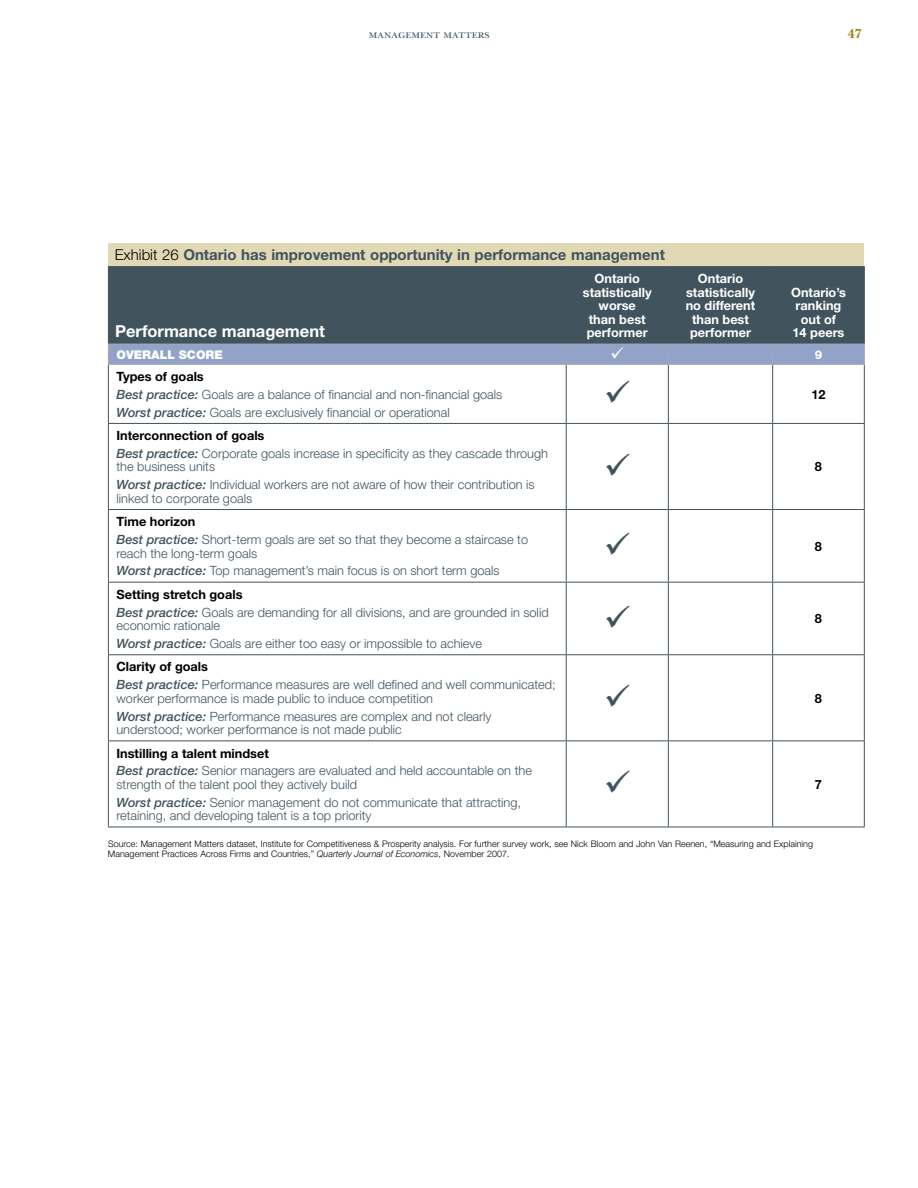
<style>
.page{position:relative;width:918px;height:1188px;background:#fff}
.page>*{position:absolute;margin:0;border:0;box-sizing:border-box;transform-origin:0 0}
.t1{font:700 16.5px "Helvetica Neue";color:#fff}
.t2{font:700 15px "Helvetica Neue";color:#41535d}
.t3{font:700 13.5px "New Baskerville";color:#9c7d0d}
.t4{font:300 12.75px/17.9px "Helvetica Neue";color:#41535d}
.t5{font:700 12.75px/13.5px "Helvetica Neue";color:#fff;text-align:center}
.t6{font:700 12.75px "Helvetica Neue";color:#000}
.t7{font:12px "New Baskerville SC";color:#41535d}
.t8{font:900 12px "Helvetica Neue";color:#fff}
.t9{font:800 12px "Helvetica Neue";color:#fff}
.t10{font:300 9px/10.8px "Helvetica Neue";color:#000}
.s1{font-weight:300;color:#000}
.s2{font-weight:700;color:#000}
.s3{font-weight:500;font-style:italic}
.s4{font-style:italic}
</style>
<div class="page">
<div style="left:109px;top:267px;width:755px;height:77px;background:#41535d"></div>
<hr style="left:108px;top:266px;width:458px;height:1px;background:#41535d">
<hr style="left:108px;top:267px;width:1px;height:77px;background:#41535d">
<hr style="left:566px;top:266px;width:102px;height:1px;background:#41535d">
<hr style="left:566px;top:267px;width:1px;height:77px;background:#41535d">
<hr style="left:668px;top:266px;width:105px;height:1px;background:#41535d">
<hr style="left:668px;top:267px;width:1px;height:77px;background:#41535d">
<hr style="left:773px;top:266px;width:92px;height:1px;background:#41535d">
<hr style="left:772px;top:267px;width:1px;height:77px;background:#41535d">
<hr style="left:864px;top:267px;width:1px;height:77px;background:#41535d">
<hr style="left:108px;top:365px;width:1px;height:58px;background:#41535d">
<hr style="left:566px;top:365px;width:1px;height:58px;background:#41535d">
<hr style="left:668px;top:365px;width:1px;height:58px;background:#41535d">
<hr style="left:772px;top:365px;width:1px;height:58px;background:#41535d">
<hr style="left:864px;top:365px;width:1px;height:58px;background:#41535d">
<hr style="left:108px;top:423px;width:458px;height:1px;background:#41535d">
<hr style="left:108px;top:424px;width:1px;height:85px;background:#41535d">
<hr style="left:566px;top:423px;width:102px;height:1px;background:#41535d">
<hr style="left:566px;top:424px;width:1px;height:85px;background:#41535d">
<hr style="left:668px;top:423px;width:105px;height:1px;background:#41535d">
<hr style="left:668px;top:424px;width:1px;height:85px;background:#41535d">
<hr style="left:773px;top:423px;width:92px;height:1px;background:#41535d">
<hr style="left:772px;top:424px;width:1px;height:85px;background:#41535d">
<hr style="left:864px;top:424px;width:1px;height:85px;background:#41535d">
<hr style="left:108px;top:509px;width:458px;height:1px;background:#41535d">
<hr style="left:108px;top:510px;width:1px;height:72px;background:#41535d">
<hr style="left:566px;top:509px;width:102px;height:1px;background:#41535d">
<hr style="left:566px;top:510px;width:1px;height:72px;background:#41535d">
<hr style="left:668px;top:509px;width:105px;height:1px;background:#41535d">
<hr style="left:668px;top:510px;width:1px;height:72px;background:#41535d">
<hr style="left:773px;top:509px;width:92px;height:1px;background:#41535d">
<hr style="left:772px;top:510px;width:1px;height:72px;background:#41535d">
<hr style="left:864px;top:510px;width:1px;height:72px;background:#41535d">
<hr style="left:108px;top:582px;width:458px;height:1px;background:#41535d">
<hr style="left:108px;top:583px;width:1px;height:71px;background:#41535d">
<hr style="left:566px;top:582px;width:102px;height:1px;background:#41535d">
<hr style="left:566px;top:583px;width:1px;height:71px;background:#41535d">
<hr style="left:668px;top:582px;width:105px;height:1px;background:#41535d">
<hr style="left:668px;top:583px;width:1px;height:71px;background:#41535d">
<hr style="left:773px;top:582px;width:92px;height:1px;background:#41535d">
<hr style="left:772px;top:583px;width:1px;height:71px;background:#41535d">
<hr style="left:864px;top:583px;width:1px;height:71px;background:#41535d">
<hr style="left:108px;top:654px;width:458px;height:1px;background:#41535d">
<hr style="left:108px;top:655px;width:1px;height:85px;background:#41535d">
<hr style="left:566px;top:654px;width:102px;height:1px;background:#41535d">
<hr style="left:566px;top:655px;width:1px;height:85px;background:#41535d">
<hr style="left:668px;top:654px;width:105px;height:1px;background:#41535d">
<hr style="left:668px;top:655px;width:1px;height:85px;background:#41535d">
<hr style="left:773px;top:654px;width:92px;height:1px;background:#41535d">
<hr style="left:772px;top:655px;width:1px;height:85px;background:#41535d">
<hr style="left:864px;top:655px;width:1px;height:85px;background:#41535d">
<hr style="left:108px;top:740px;width:458px;height:1px;background:#41535d">
<hr style="left:108px;top:741px;width:1px;height:86px;background:#41535d">
<hr style="left:566px;top:740px;width:102px;height:1px;background:#41535d">
<hr style="left:566px;top:741px;width:1px;height:86px;background:#41535d">
<hr style="left:668px;top:740px;width:105px;height:1px;background:#41535d">
<hr style="left:668px;top:741px;width:1px;height:86px;background:#41535d">
<hr style="left:773px;top:740px;width:92px;height:1px;background:#41535d">
<hr style="left:772px;top:741px;width:1px;height:86px;background:#41535d">
<hr style="left:864px;top:741px;width:1px;height:86px;background:#41535d">
<hr style="left:108px;top:827px;width:458px;height:1px;background:#41535d">
<hr style="left:566px;top:827px;width:102px;height:1px;background:#41535d">
<hr style="left:668px;top:827px;width:105px;height:1px;background:#41535d">
<hr style="left:773px;top:827px;width:92px;height:1px;background:#41535d">
<hr style="left:108px;top:364px;width:458px;height:1px;background:#a0a9ae">
<hr style="left:566px;top:364px;width:102px;height:1px;background:#a0a9ae">
<hr style="left:668px;top:364px;width:105px;height:1px;background:#a0a9ae">
<hr style="left:773px;top:364px;width:92px;height:1px;background:#a0a9ae">
<div style="left:108px;top:243px;width:756px;height:23px;background:#e1d8b6"></div>
<div style="left:108px;top:344px;width:757px;height:20px;background:#92a2c8"></div>
<p class="t7" style="left:369px;top:28px;width:123px">management matters</p>
<p class="t3" style="left:848px;top:26px;width:16px">47</p>
<p class="t2" style="left:115px;top:246px;width:552px"><span class="s1">Exhibit 26</span> Ontario has improvement opportunity in performance management</p>
<p class="t1" style="left:115px;top:321px;width:211px">Performance management</p>
<p class="t5" style="left:583px;top:272px;width:71px">Ontario statistically worse<br>than best performer</p>
<p class="t5" style="left:686px;top:272px;width:71px">Ontario statistically no different than best performer</p>
<p class="t5" style="left:791px;top:285px;width:56px">Ontario’s ranking out of<br>14 peers</p>
<p class="t8" style="left:116px;top:347px;width:27px">OVERA</p>
<p class="t8" style="left:160px;top:347px;width:55px">LL SCORE</p>
<p class="t9" style="left:815px;top:347px;width:9px">9</p>
<p class="t4" style="left:116px;top:367px;width:387px"><span class="s2">Types of goals<br></span><span class="s3">Best practice:</span> Goals are a balance of financial and non-financial goals<br><span class="s3">Worst practice:</span> Goals are exclusively financial or operational</p>
<p class="t6" style="left:811px;top:386px;width:16px">12</p>
<p class="t4" style="left:116px;top:426px;width:433px"><span class="s2">Interconnection of goals<br></span><span class="s3">Best practice:</span> Corporate goals increase in specificity as they cascade through</p>
<p class="t4" style="left:116px;top:458px;width:420px">the business units<br><span class="s3">Worst practice:</span> Individual workers are not aware of how their contribution is</p>
<p class="t4" style="left:116px;top:489px;width:137px">linked to corporate goals</p>
<p class="t4" style="left:116px;top:513px;width:413px"><span class="s2">Time horizon<br></span><span class="s3">Best practice:</span> Short-term goals are set so that they become a staircase to</p>
<p class="t4" style="left:116px;top:544px;width:385px">reach the long-term goals<br><span class="s3">Worst practice:</span> Top management’s main focus is on short term goals</p>
<p class="t4" style="left:116px;top:585px;width:434px"><span class="s2">Setting stretch goals<br></span><span class="s3">Best practice:</span> Goals are demanding for all divisions, and are grounded in solid</p>
<p class="t4" style="left:116px;top:616px;width:367px">economic rationale<br><span class="s3">Worst practice:</span> Goals are either too easy or impossible to achieve</p>
<p class="t4" style="left:116px;top:658px;width:441px"><span class="s2">Clarity of goals<br></span><span class="s3">Best practice:</span> Performance measures are well defined and well communicated;</p>
<p class="t4" style="left:116px;top:689px;width:377px">worker performance is made public to induce competition<br><span class="s3">Worst practice:</span> Performance measures are complex and not clearly</p>
<p class="t4" style="left:116px;top:720px;width:287px">understood; worker performance is not made public</p>
<p class="t4" style="left:116px;top:744px;width:417px"><span class="s2">Instilling a talent mindset<br></span><span class="s3">Best practice:</span> Senior managers are evaluated and held accountable on the</p>
<p class="t4" style="left:116px;top:775px;width:406px">strength of the talent pool they actively build<br><span class="s3">Worst practice:</span> Senior management do not communicate that attracting,</p>
<p class="t4" style="left:116px;top:806px;width:257px">retaining, and developing talent is a top priority</p>
<p class="t6" style="left:815px;top:459px;width:9px">8</p>
<p class="t6" style="left:815px;top:538px;width:9px">8</p>
<p class="t6" style="left:815px;top:611px;width:9px">8</p>
<p class="t6" style="left:815px;top:690px;width:9px">8</p>
<p class="t6" style="left:815px;top:776px;width:9px">7</p>
<p class="t10" style="left:108px;top:838px;width:707px">Source: Management Matters dataset, Institute for Competitiveness &amp; Prosperity analysis. For further survey work, see Nick Bloom and John Van Reenen, “Measuring and Explaining<br>Management Practices Across Firms and Countries,” <span class="s4">Quarterly Journal of Economics</span>, November 2007.</p>
</div>
